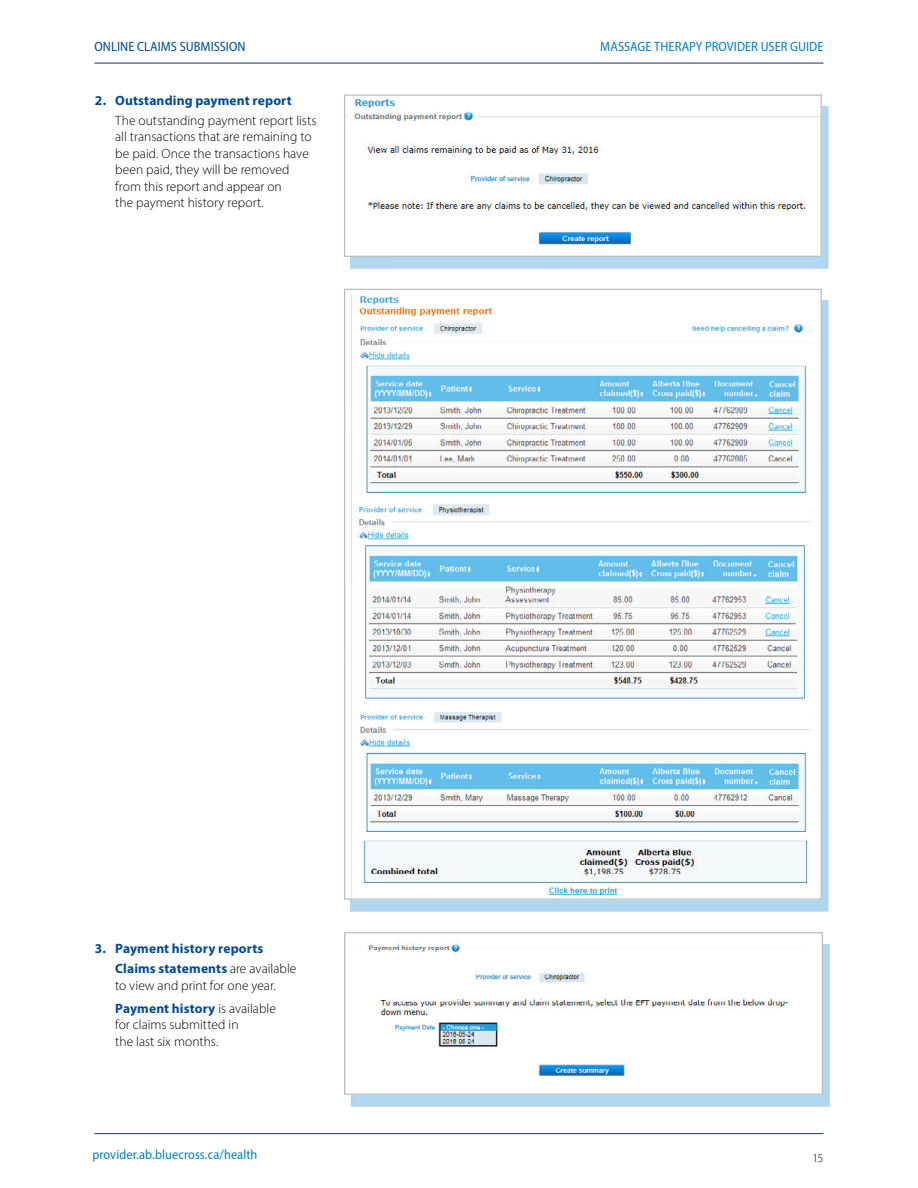
<style>
.page{position:relative;width:918px;height:1188px;background:#fff}
.page>*{position:absolute;margin:0;border:0;box-sizing:border-box;transform-origin:0 0}
.t1{font:300 13.5px/16.5px "Myriad Pro";color:#000}
.t2{font:700 13.5px/20.2px "Myriad Pro";letter-spacing:.01em;color:#004a98}
.t3{font:semi-condensed 13.5px "Myriad Pro";letter-spacing:.005em;color:#0081c9}
.t4{font:semi-condensed 13.5px "Myriad Pro";letter-spacing:.005em;color:#004a98}
.t5{font:300 12px "Myriad Pro";color:#000}
.s1{font-weight:300;color:#000}
.s2{font-weight:700;color:#004a98}
</style>
<div class="page">
<hr style="left:94px;top:1133px;width:730px;height:1px;background:#1a355f">
<hr style="left:94px;top:63px;width:730px;height:1px;background:#1a355f">
<div style="left:351px;top:106px;width:478px;height:163px;background:#b0d7ee"></div>
<img style="left:346px;top:99px;width:474px;height:156px">
<div style="left:344px;top:95px;width:478px;height:162px;border:1px solid #bcbec0"></div>
<div style="left:351px;top:300px;width:478px;height:612px;background:#0081c9;opacity:.31"></div>
<div style="left:345px;top:289px;width:476px;height:610px;background:#fff"></div>
<img style="left:358px;top:295px;width:454px;height:601px">
<div style="left:351px;top:944px;width:479px;height:163px;background:#b0d7ee"></div>
<img style="left:351px;top:941px;width:470px;height:152px">
<div style="left:344px;top:932px;width:479px;height:163px;border:1px solid #bcbec0"></div>
<p class="t4" style="left:94px;top:38px;width:153px">ONLINE CLAIMS SUBMISSION</p>
<p class="t3" style="left:600px;top:38px;width:225px">MASSAGE THERAPY PROVIDER USER GUIDE</p>
<p class="t2" style="left:95px;top:90px;width:198px">2. Outstanding payment report</p>
<p class="t1" style="left:115px;top:112px;width:203px">The outstanding payment report lists all transactions that are remaining to be paid. Once the transactions have been paid, they will be removed from this report and appear on<br>the payment history report.</p>
<p class="t2" style="left:115px;top:938px;width:183px;text-indent:-20px">3. Payment history reports<br>Claims statements <span class="s1">are available</span></p>
<p class="t1" style="left:115px;top:973px;width:162px;line-height:23.2px">to view and print for one year.<br><span class="s2">Payment history</span> is available</p>
<p class="t1" style="left:115px;top:1017px;width:125px">for claims submitted in the last six months.</p>
<p class="t3" style="left:92px;top:1147px;width:167px">provider.ab.bluecross.ca/health</p>
<p class="t5" style="left:813px;top:1150px;width:12px">15</p>
</div>
